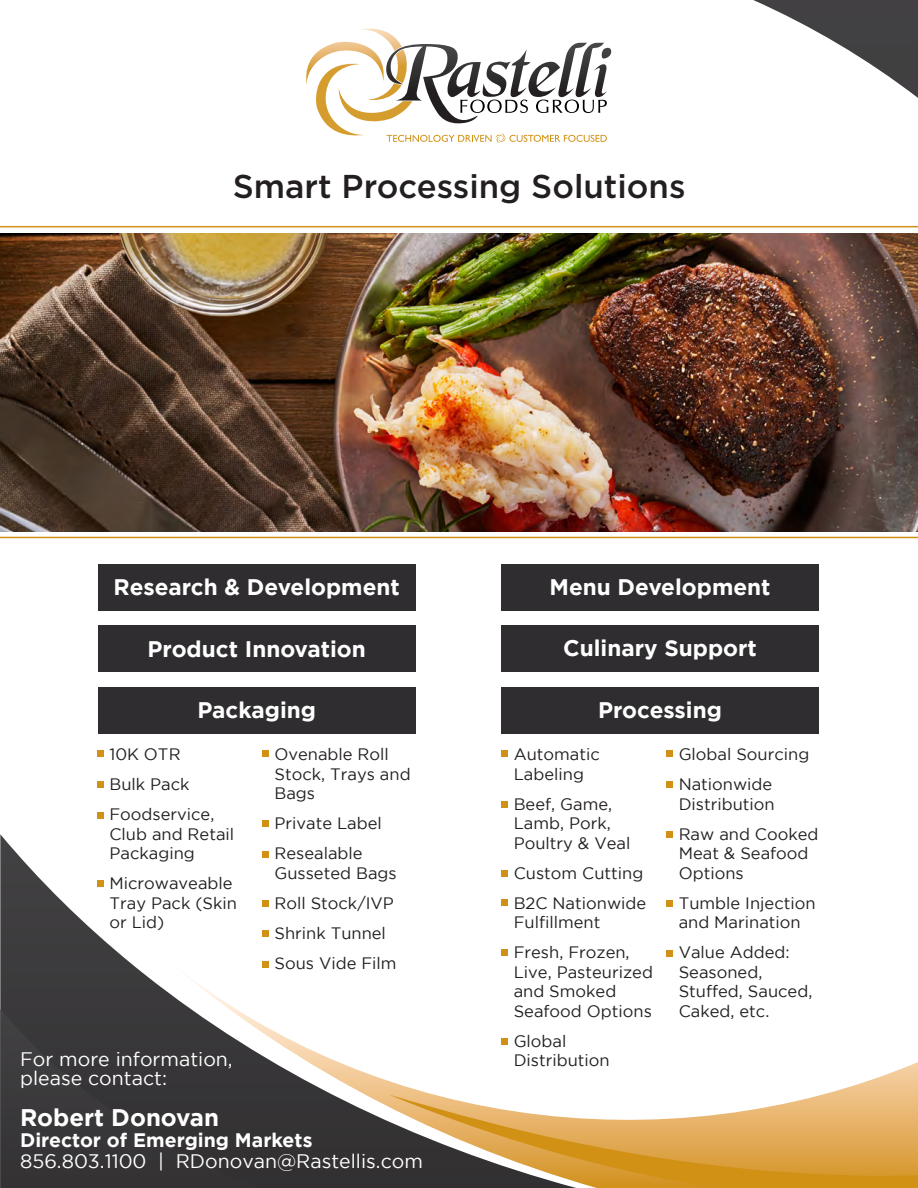
<style>
.page{position:relative;width:918px;height:1188px;background:#fff}
.page>*{position:absolute;margin:0;border:0;box-sizing:border-box;transform-origin:0 0}
.t1{font:500 33px "Gotham";color:#231f20}
.t2{font:700 24px "Gotham";color:#fff}
.t3{font:700 22.5px "Gotham";color:#fff}
.t4{font:19.5px/19.5px "Gotham";color:#fff}
.t5{font:700 19.5px "Gotham";color:#fff}
.t6{font:16.5px/19.5px "Gotham";color:#231f20}
</style>
<div class="page">
<svg style="left:821px;top:1062px;width:97px;height:33px"></svg>
<svg style="left:306px;top:29px;width:305px;height:114px"></svg>
<svg style="left:0;top:834px;width:508px;height:354px"></svg>
<div style="left:0;top:1009px;width:261px;height:179px;background:#373537"></div>
<svg style="left:753px;top:0;width:165px;height:98px"></svg>
<svg style="left:389px;top:1095px;width:529px;height:93px"></svg>
<div style="left:98px;top:564px;width:317px;height:46px;background:#2f2d2f"></div>
<div style="left:98px;top:626px;width:317px;height:46px;background:#2f2d2f"></div>
<div style="left:501px;top:564px;width:318px;height:46px;background:#2f2d2f"></div>
<div style="left:501px;top:626px;width:318px;height:46px;background:#2f2d2f"></div>
<div style="left:501px;top:687px;width:318px;height:46px;background:#2f2d2f"></div>
<div style="left:501px;top:751px;width:7px;height:6px;background:#d09114"></div>
<div style="left:501px;top:801px;width:7px;height:6px;background:#d09114"></div>
<div style="left:501px;top:870px;width:7px;height:7px;background:#d09114"></div>
<div style="left:501px;top:900px;width:7px;height:6px;background:#d09114"></div>
<div style="left:501px;top:949px;width:7px;height:7px;background:#d09114"></div>
<div style="left:501px;top:1038px;width:7px;height:6px;background:#d09114"></div>
<div style="left:666px;top:751px;width:7px;height:6px;background:#d09114"></div>
<div style="left:666px;top:781px;width:7px;height:6px;background:#d09114"></div>
<div style="left:666px;top:831px;width:7px;height:7px;background:#d09114"></div>
<div style="left:666px;top:900px;width:7px;height:7px;background:#d09114"></div>
<div style="left:666px;top:950px;width:7px;height:7px;background:#d09114"></div>
<div style="left:98px;top:687px;width:317px;height:46px;background:#2f2d2f"></div>
<svg style="left:97px;top:751px;width:6px;height:6px"></svg>
<svg style="left:97px;top:782px;width:6px;height:6px"></svg>
<svg style="left:97px;top:812px;width:6px;height:6px"></svg>
<svg style="left:97px;top:880px;width:6px;height:6px"></svg>
<svg style="left:262px;top:751px;width:6px;height:6px"></svg>
<svg style="left:262px;top:820px;width:6px;height:6px"></svg>
<svg style="left:262px;top:851px;width:6px;height:6px"></svg>
<div style="left:262px;top:900px;width:6px;height:7px;background:#d09114"></div>
<svg style="left:262px;top:931px;width:6px;height:6px"></svg>
<svg style="left:262px;top:961px;width:6px;height:6px"></svg>
<img style="left:0;top:226px;width:918px;height:312px">
<h1 class="t1" style="left:233px;top:168px;width:454px">Smart Processing Solutions</h1>
<h3 class="t3" style="left:114px;top:574px;width:288px">Research &amp; Development</h3>
<h3 class="t3" style="left:148px;top:636px;width:220px">Product Innovation</h3>
<h3 class="t3" style="left:197px;top:697px;width:120px">Packaging</h3>
<p class="t6" style="left:109px;top:739px;width:107px;line-height:30px">10K OTR<br>Bulk Pack<br>Foodservice,</p>
<p class="t6" style="left:109px;top:824px;width:126px">Club and Retail<br>Packaging</p>
<p class="t6" style="left:109px;top:874px;width:129px">Microwaveable<br>Tray Pack (Skin or Lid)</p>
<p class="t6" style="left:274px;top:745px;width:138px">Ovenable Roll<br>Stock, Trays and<br>Bags</p>
<p class="t6" style="left:274px;top:808px;width:109px;line-height:30px">Private Label<br>Resealable</p>
<p class="t6" style="left:274px;top:858px;width:124px;line-height:30px">Gusseted Bags<br>Roll Stock/IVP<br>Shrink Tunnel<br>Sous Vide Film</p>
<p class="t4" style="left:20px;top:1049px;width:214px">For more information, please contact:</p>
<h2 class="t2" style="left:20px;top:1103px;width:200px">Robert Donovan</h2>
<p class="t5" style="left:20px;top:1128px;width:294px">Director of Emerging Markets</p>
<p class="t4" style="left:20px;top:1151px;width:404px">856.803.1100 | RDonovan@Rastellis.com</p>
<h3 class="t3" style="left:550px;top:574px;width:222px">Menu Development</h3>
<h3 class="t3" style="left:563px;top:636px;width:195px">Culinary Support</h3>
<h3 class="t3" style="left:598px;top:697px;width:125px">Processing</h3>
<p class="t6" style="left:514px;top:745px;width:88px">Automatic<br>Labeling</p>
<p class="t6" style="left:514px;top:794px;width:118px">Beef, Game,<br>Lamb, Pork,<br>Poultry &amp; Veal</p>
<p class="t6" style="left:514px;top:858px;width:134px;line-height:30px">Custom Cutting<br>B2C Nationwide</p>
<p class="t6" style="left:514px;top:907px;width:117px;line-height:30px">Fulfillment<br>Fresh, Frozen,</p>
<p class="t6" style="left:514px;top:962px;width:141px">Live, Pasteurized and Smoked<br>Seafood Options</p>
<p class="t6" style="left:514px;top:1031px;width:98px">Global<br>Distribution</p>
<p class="t6" style="left:679px;top:739px;width:132px;line-height:30px">Global Sourcing<br>Nationwide</p>
<p class="t6" style="left:679px;top:789px;width:141px;line-height:30px">Distribution<br>Raw and Cooked</p>
<p class="t6" style="left:679px;top:844px;width:131px">Meat &amp; Seafood<br>Options</p>
<p class="t6" style="left:679px;top:893px;width:138px">Tumble Injection and Marination</p>
<p class="t6" style="left:679px;top:943px;width:135px">Value Added:<br>Seasoned,<br>Stuffed, Sauced,<br>Caked, etc.</p>
</div>
